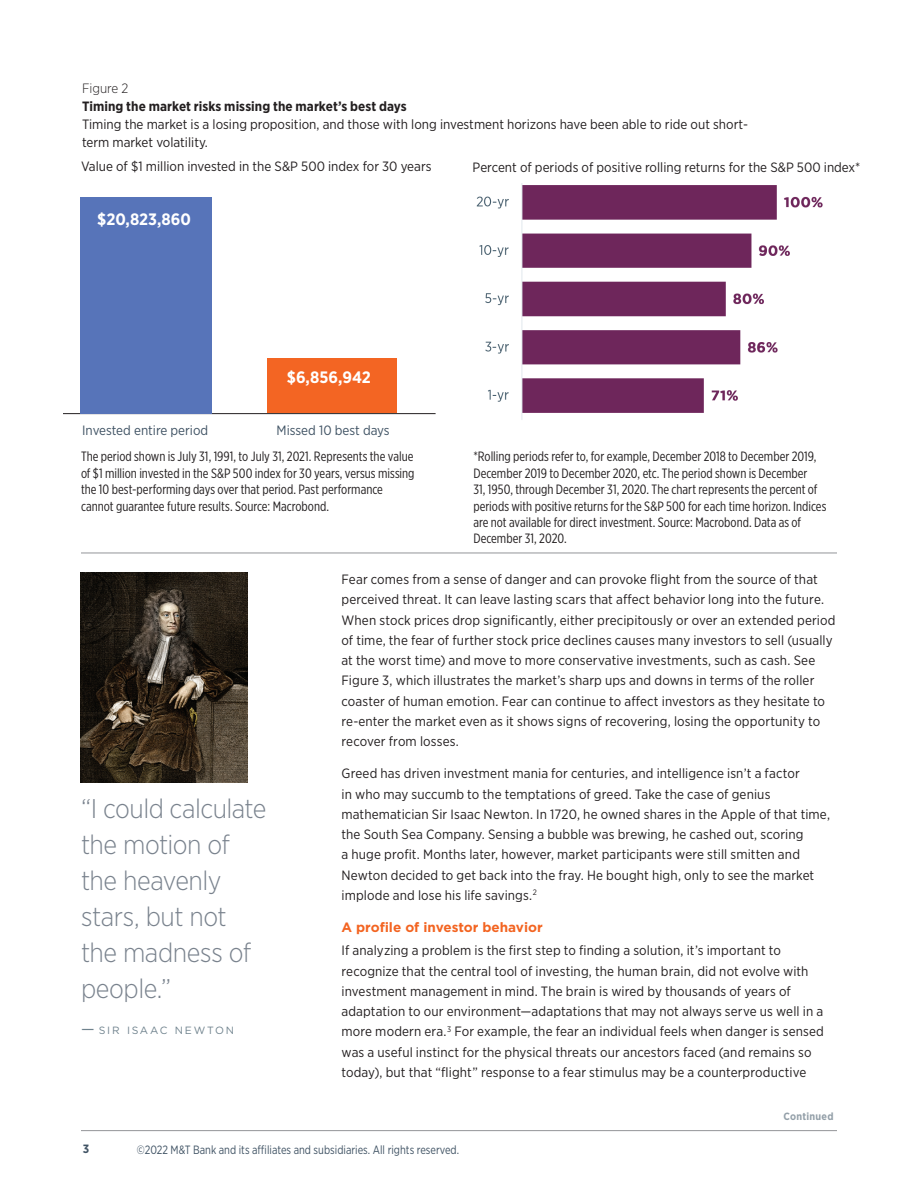
<style>
.page{position:relative;width:918px;height:1188px;background:#fff}
.page>*{position:absolute;margin:0;border:0;box-sizing:border-box;transform-origin:0 0}
.t1{font:300 27px/36px "Gotham Narrow";letter-spacing:-.02em;color:#79828d}
.t2{font:700 16.5px "Gotham Narrow";color:#fff}
.t3{font:13.5px/20.2px "Gotham Narrow";letter-spacing:.005em;color:#231f20}
.t4{font:13.5px/16.5px "Gotham X Narrow";color:#231f20}
.t5{font:700 13.5px "Gotham Narrow";letter-spacing:.005em;color:#231f20}
.t6{font:13.5px "Gotham Narrow";color:#405364}
.t7{font:700 13.5px "Gotham";color:#f36421}
.t8{font:300 13.5px "Gotham Narrow";color:#231f20}
.t9{font:12px "Gotham Narrow";color:#405364;scale:.9 1}
.t10{font:700 12px "Gotham Narrow";color:#405364}
.t11{font:10.5px "Gotham";letter-spacing:.16em;color:#6f828d}
.t12{font:700 10.5px "Gotham Narrow";letter-spacing:.025em;color:#94a0a9}
.s1{font-size:15px}
</style>
<div class="page">
<hr style="left:81px;top:1130px;width:756px;height:1px;background:#939598">
<img style="left:476px;top:184px;width:347px;height:236px">
<hr style="left:63px;top:413px;width:373px;height:1px;background:#231f20">
<div style="left:80px;top:198px;width:132px;height:216px;background:#5774b9"></div>
<div style="left:267px;top:358px;width:130px;height:55px;background:#f36523"></div>
<hr style="left:81px;top:553px;width:756px;height:1px;background:#939598">
<img style="left:81px;top:572px;width:166px;height:210px">
<p class="t8" style="left:82px;top:80px;width:48px">Figure 2</p>
<p class="t5" style="left:82px;top:97px;width:326px">Timing the market risks missing the market’s best days</p>
<p class="t3" style="left:82px;top:115px;width:668px;line-height:18px">Timing the market is a losing proposition, and those with long investment horizons have been able to ride out short&shy;term market volatility.</p>
<p class="t3" style="left:81px;top:156px;width:352px">Value of $1 million invested in the S&amp;P 500 index for 30 years</p>
<p class="t3" style="left:473px;top:156px;width:389px">Percent of periods of positive rolling returns for the S&amp;P 500 index*</p>
<p class="t2" style="left:97px;top:208px;width:95px">$20,823,860</p>
<p class="t2" style="left:287px;top:367px;width:86px">$6,856,942</p>
<p class="t6" style="left:82px;top:422px;width:128px">Invested entire period</p>
<p class="t6" style="left:277px;top:422px;width:115px">Missed 10 best days</p>
<p class="t4" style="left:81px;top:448px;width:335px">The period shown is July 31, 1991, to July 31, 2021. Represents the value of $1 million invested in the S&amp;P 500 index for 30 years, versus missing the 10 best-performing days over that period. Past performance cannot guarantee future results. Source: Macrobond.</p>
<p class="t4" style="left:473px;top:448px;width:355px">*Rolling periods refer to, for example, December 2018 to December 2019, December 2019 to December 2020, etc. The period shown is December<br>31, 1950, through December 31, 2020. The chart represents the percent of periods with positive returns for the S&amp;P 500 for each time horizon. Indices are not available for direct investment. Source: Macrobond. Data as of December 31, 2020.</p>
<h1 class="t1" style="left:81px;top:790px;width:187px">“I could calculate the motion of the heavenly stars, but not the madness of people.”</h1>
<p class="t11" style="left:81px;top:1024px;width:155px"><span class="s1">—</span> SIR ISAAC NEWTON</p>
<p class="t3" style="left:341px;top:569px;width:496px">Fear comes from a sense of danger and can provoke flight from the source of that perceived threat. It can leave lasting scars that affect behavior long into the future.<br>When stock prices drop significantly, either precipitously or over an extended period of time, the fear of further stock price declines causes many investors to sell (usually at the worst time) and move to more conservative investments, such as cash. See Figure 3, which illustrates the market’s sharp ups and downs in terms of the roller coaster of human emotion. Fear can continue to affect investors as they hesitate to re-enter the market even as it shows signs of recovering, losing the opportunity to recover from losses.</p>
<p class="t3" style="left:341px;top:763px;width:490px">Greed has driven investment mania for centuries, and intelligence isn’t a factor<br>in who may succumb to the temptations of greed. Take the case of genius mathematician Sir Isaac Newton. In 1720, he owned shares in the Apple of that time, the South Sea Company. Sensing a bubble was brewing, he cashed out, scoring<br>a huge profit. Months later, however, market participants were still smitten and Newton decided to get back into the fray. He bought high, only to see the market implode and lose his life savings.<sup>2</sup></p>
<p class="t7" style="left:341px;top:918px;width:203px">A profile of investor behavior</p>
<p class="t3" style="left:341px;top:940px;width:484px">If analyzing a problem is the first step to finding a solution, it’s important to recognize that the central tool of investing, the human brain, did not evolve with investment management in mind. The brain is wired by thousands of years of adaptation to our environment—adaptations that may not always serve us well in a more modern era.<sup>3</sup> For example, the fear an individual feels when danger is sensed was a useful instinct for the physical threats our ancestors faced (and remains so today), but that “flight” response to a fear stimulus may be a counterproductive</p>
<p class="t12" style="left:783px;top:1110px;width:52px">Continued</p>
<p class="t10" style="left:83px;top:1142px;width:8px">3</p>
<p class="t9" style="left:137px;top:1142px;width:360px">©2022 M&amp;T Bank and its affiliates and subsidiaries. All rights reserved.</p>
</div>
